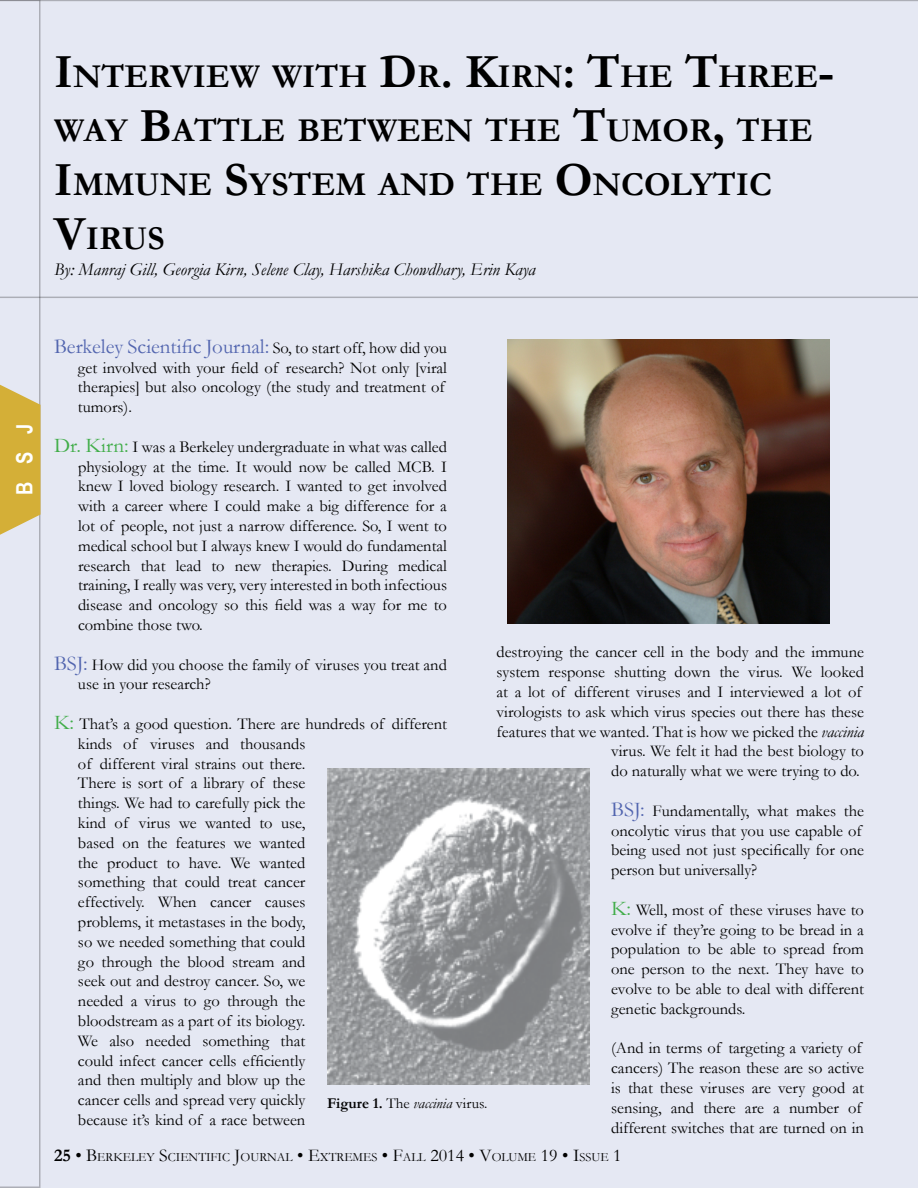
<style>
.page{position:relative;width:918px;height:1188px;background:#fff}
.page>*{position:absolute;margin:0;border:0;box-sizing:border-box;transform-origin:0 0}
.t1{font:700 33.6px/54px "Garamond";color:#000}
.t2{font:700 22.5px "Arial Narrow";color:#fffffe}
.t3{font:21px "Garamond";color:#5265af}
.t4{font:italic 18px "Garamond";color:#000}
.t5{font:16.5px/19.8px "Garamond";color:#000}
.t6{font:15px "Garamond";color:#000}
.t7{font:12.6px "Garamond";color:#000}
.s1{font-size:48px}
.s2{font-size:16.5px;color:#000}
.s3{font-size:21px;color:#41ad49}
.s4{font-size:21px;color:#5265af}
.s5{font-weight:700}
.s6{font-style:italic}
.s7{font-weight:700;font-size:18px}
.s8{font-size:18px}
</style>
<div class="page">
<div style="left:40px;top:298px;width:878px;height:890px;background:#e5e8f3"></div>
<div style="left:40px;top:0;width:878px;height:298px;background:#e5e8f3"></div>
<div style="left:0;top:0;width:40px;height:1188px;background:#e5e8f3"></div>
<svg style="left:0;top:378px;width:40px;height:164px;background:#d7ba5d"></svg>
<img style="left:507px;top:340px;width:322px;height:284px">
<img style="left:327px;top:769px;width:263px;height:315px">
<h1 class="t1" style="left:54px;top:49px;width:782px"><span class="s1">I</span>NTERVIEW WITH <span class="s1">D</span>R<span class="s1">. K</span>IRN<span class="s1">: T</span>HE <span class="s1">T</span>HREE<span class="s1">-<br></span>WAY <span class="s1">B</span>ATTLE BETWEEN THE <span class="s1">T</span>UMOR<span class="s1">,</span> THE<br><span class="s1">I</span>MMUNE <span class="s1">S</span>YSTEM AND THE <span class="s1">O</span>NCOLYTIC<br><span class="s1">V</span>IRUS</h1>
<p class="t4" style="left:54px;top:257px;width:483px">By: Manraj Gill, Georgia Kirn, Selene Clay, Harshika Chowdhary, Erin Kaya</p>
<h2 class="t2" style="left:8px;top:495px;width:73px;rotate:-90deg">BSJ</h2>
<p class="t3" style="left:54px;top:332px;width:394px">Berkeley Scientific Journal: <span class="s2">So, to start off, how did you</span></p>
<p class="t5" style="left:78px;top:357px;width:370px">get involved with your field of research? Not only [viral therapies] but also oncology (the study and treatment of tumors).</p>
<p class="t5" style="left:78px;top:436px;width:371px;text-align:justify;text-indent:-24px"><span class="s3">Dr. Kirn:</span> I was a Berkeley undergraduate in what was called physiology at the time. It would now be called MCB. I knew I loved biology research. I wanted to get involved with a career where I could make a big difference for a lot of people, not just a narrow difference. So, I went to medical school but I always knew I would do fundamental research that lead to new therapies. During medical training, I really was very, very interested in both infectious disease and oncology so this field was a way for me to combine those two.</p>
<p class="t5" style="left:78px;top:654px;width:370px;text-indent:-24px"><span class="s4">BSJ:</span> How did you choose the family of viruses you treat and use in your research?</p>
<p class="t5" style="left:78px;top:714px;width:371px;text-indent:-24px"><span class="s3">K:</span> That’s a good question. There are hundreds of different kinds of viruses and thousands<br>of different viral strains out there.<br>There is sort of a library of these<br>things. We had to carefully pick the<br>kind of virus we wanted to use,<br>based on the features we wanted<br>the product to have. We wanted<br>something that could treat cancer<br>effectively. When cancer causes<br>problems, it metastases in the body,<br>so we needed something that could<br>go through the blood stream and<br>seek out and destroy cancer. So, we<br>needed a virus to go through the<br>bloodstream as a part of its biology.<br>We also needed something that<br>could infect cancer cells efficiently<br>and then multiply and blow up the<br>cancer cells and spread very quickly<br>because it’s kind of a race between</p>
<p class="t6" style="left:327px;top:1093px;width:162px"><span class="s5">Figure 1.</span> The <span class="s6">vaccinia</span> virus.</p>
<p class="t5" style="left:496px;top:642px;width:369px;text-align:right">destroying the cancer cell in the body and the immune system response shutting down the virus. We looked at a lot of different viruses and I interviewed a lot of virologists to ask which virus species out there has these features that we wanted. That is how we picked the <span class="s6">vaccinia </span>virus. We felt it had the best biology to<br>do naturally what we were trying to do.</p>
<p class="t5" style="left:611px;top:800px;width:254px"><span class="s4">BSJ:</span> Fundamentally, what makes the oncolytic virus that you use capable of being used not just specifically for one person but universally?</p>
<p class="t5" style="left:611px;top:899px;width:254px;text-align:justify"><span class="s3">K:</span> Well, most of these viruses have to evolve if they’re going to be bread in a population to be able to spread from one person to the next. They have to evolve to be able to deal with different genetic backgrounds.</p>
<p class="t5" style="left:611px;top:1038px;width:254px">(And in terms of targeting a variety of cancers) The reason these are so active is that these viruses are very good at sensing, and there are a number of different switches that are turned on in</p>
<p class="t7" style="left:54px;top:1149px;width:569px"><span class="s7">25</span> <span class="s8">• B</span>ERKELEY <span class="s8">S</span>CIENTIFIC <span class="s8">J</span>OURNAL <span class="s8">• E</span>XTREMES <span class="s8">• F</span>ALL <span class="s8">2014 • V</span>OLUME <span class="s8">19 • I</span>SSUE <span class="s8">1</span></p>
</div>
